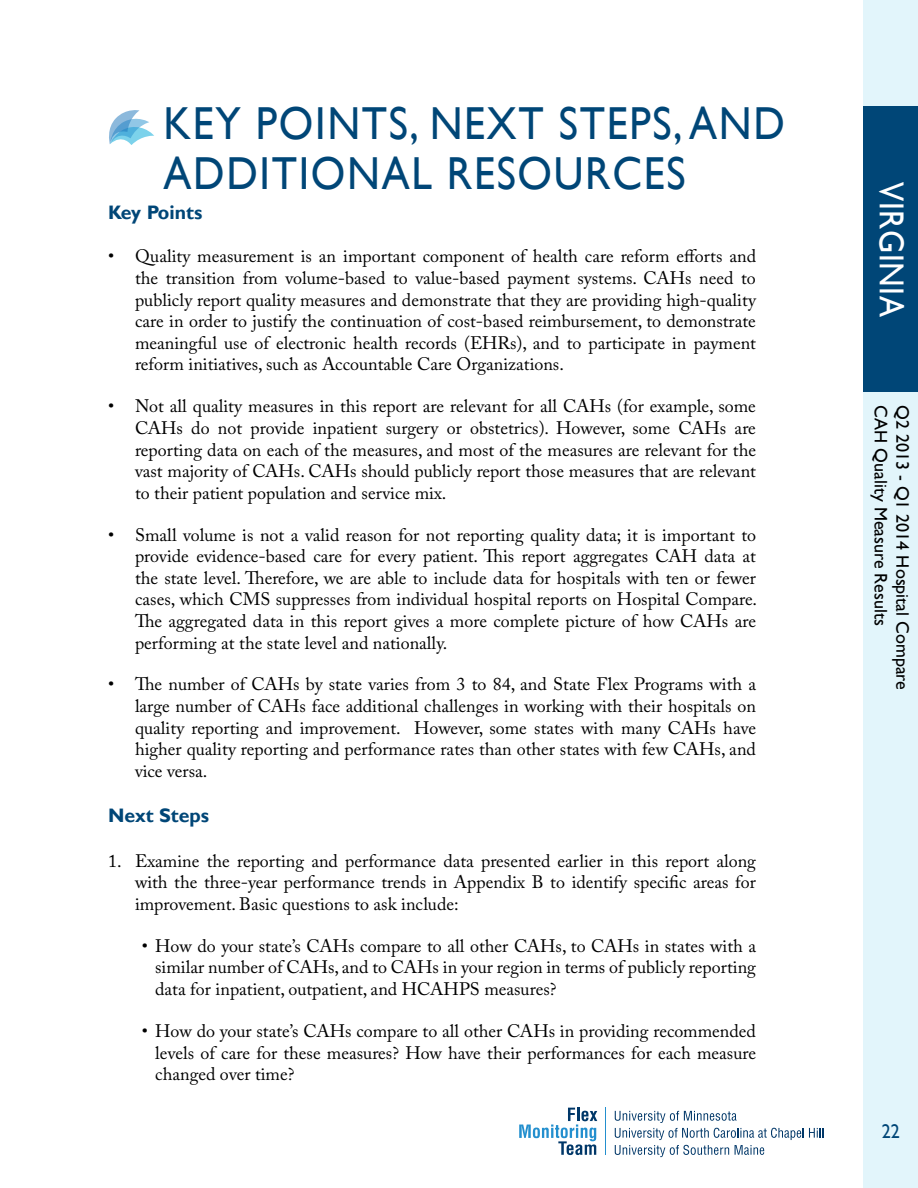
<style>
.page{position:relative;width:918px;height:1188px;background:#fff}
.page>*{position:absolute;margin:0;border:0;box-sizing:border-box;transform-origin:0 0}
.t1{font:46.2px/50.4px "Gill Sans";letter-spacing:.04em;color:#004677;scale:.91 1}
.t2{font:34.65px "Gill Sans";letter-spacing:.02em;color:#fff;scale:.91 1}
.t3{font:19.8px "Gill Sans";color:#004677;scale:.91 1}
.t4{font:700 19.5px "Gill Sans";color:#004677}
.t5{font:18px/21.6px "Adobe Caslon Pro";color:#000;text-align:justify}
.t6{font:18px "Gill Sans";color:#000}
</style>
<div class="page">
<div style="left:864px;top:0;width:54px;height:1188px;background:#e2f5fb"></div>
<div style="left:864px;top:107px;width:54px;height:285px;background:#004677"></div>
<svg style="left:109px;top:110px;width:45px;height:34px"></svg>
<svg style="left:519px;top:1108px;width:78px;height:47px"></svg>
<svg style="left:615px;top:1111px;width:209px;height:46px"></svg>
<hr style="left:605px;top:1108px;width:1px;height:47px;background:#238fce">
<h1 class="t1" style="left:163px;top:99px;width:684px">KEY POINTS, NEXT STEPS, AND<br>ADDITIONAL RESOURCES</h1>
<p class="t4" style="left:108px;top:201px;width:96px">Key Points</p>
<p class="t5" style="left:135px;top:245px;width:623px;text-indent:-27px">• Quality measurement is an important component of health care reform efforts and the transition from volume-based to value-based payment systems. CAHs need to publicly report quality measures and demonstrate that they are providing high-quality care in order to justify the continuation of cost-based reimbursement, to demonstrate meaningful use of electronic health records (EHRs), and to participate in payment reform initiatives, such as Accountable Care Organizations.</p>
<p class="t5" style="left:135px;top:395px;width:623px;text-indent:-27px">• Not all quality measures in this report are relevant for all CAHs (for example, some CAHs do not provide inpatient surgery or obstetrics). However, some CAHs are reporting data on each of the measures, and most of the measures are relevant for the vast majority of CAHs. CAHs should publicly report those measures that are relevant to their patient population and service mix.</p>
<p class="t5" style="left:135px;top:524px;width:624px;text-indent:-27px">• Small volume is not a valid reason for not reporting quality data; it is important to provide evidence-based care for every patient. This report aggregates CAH data at the state level. Therefore, we are able to include data for hospitals with ten or fewer cases, which CMS suppresses from individual hospital reports on Hospital Compare.<br>The aggregated data in this report gives a more complete picture of how CAHs are performing at the state level and nationally.</p>
<p class="t5" style="left:135px;top:673px;width:623px;text-indent:-27px">• The number of CAHs by state varies from 3 to 84, and State Flex Programs with a large number of CAHs face additional challenges in working with their hospitals on quality reporting and improvement. However, some states with many CAHs have higher quality reporting and performance rates than other states with few CAHs, and vice versa.</p>
<p class="t4" style="left:108px;top:804px;width:103px">Next Steps</p>
<p class="t5" style="left:135px;top:850px;width:623px;text-indent:-27px">1. Examine the reporting and performance data presented earlier in this report along with the three-year performance trends in Appendix B to identify specific areas for improvement. Basic questions to ask include:</p>
<p class="t5" style="left:155px;top:935px;width:602px;text-indent:-14px">• How do your state’s CAHs compare to all other CAHs, to CAHs in states with a similar number of CAHs, and to CAHs in your region in terms of publicly reporting data for inpatient, outpatient, and HCAHPS measures?</p>
<p class="t5" style="left:155px;top:1020px;width:602px;text-indent:-14px">• How do your state’s CAHs compare to all other CAHs in providing recommended levels of care for these measures? How have their performances for each measure changed over time?</p>
<h2 class="t2" style="left:912px;top:182px;width:150px;rotate:90deg">VIRGINIA</h2>
<p class="t6" style="left:891px;top:405px;width:222px;rotate:90deg">CAH Quality Measure Results</p>
<p class="t6" style="left:913px;top:405px;width:286px;rotate:90deg">Q2 2013 - Q1 2014 Hospital Compare</p>
<p class="t3" style="left:882px;top:1120px;width:21px">22</p>
</div>
